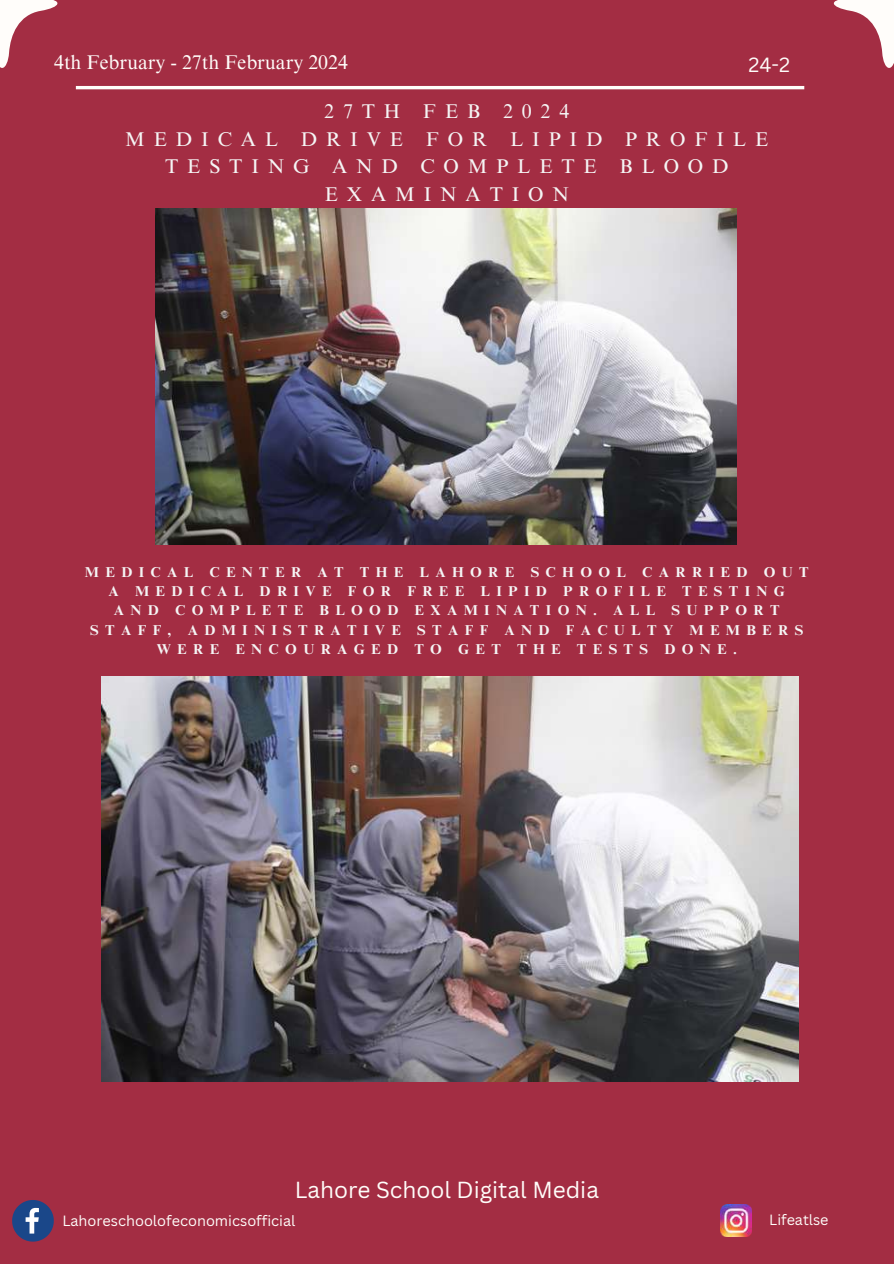
<style>
.page{position:relative;width:894px;height:1264px;background:#fff}
.page>*{position:absolute;margin:0;border:0;box-sizing:border-box;transform-origin:0 0}
.t1{font:22.65px "Canva Sans";color:#fffdfa}
.t2{font:19.95px/27.6px "Times NRMT Pro";letter-spacing:.445em;color:#f5f5f5;text-align:center}
.t3{font:19.95px "Canva Sans";color:#fffdfa}
.t4{font:19.8px "Times NRMT Pro";color:#fffdfa}
.t5{font:14.4px "Canva Sans";color:#fffdfa}
.t6{font:700 14.25px/19.2px "Times NRMT Pro";letter-spacing:.44em;color:#f5f5f5;text-align:center}
</style>
<div class="page">
<div style="left:0;top:0;width:893px;height:1263px;background:#a32d43"></div>
<hr style="left:76px;top:86px;width:728px;height:3px;background:#fffdfa">
<svg style="left:833px;top:0;width:60px;height:68px"></svg>
<svg style="left:0;top:0;width:58px;height:68px"></svg>
<svg style="left:12px;top:1200px;width:42px;height:41px"></svg>
<img style="left:720px;top:1204px;width:31px;height:32px">
<img style="left:102px;top:676px;width:696px;height:405px">
<img style="left:155px;top:209px;width:581px;height:335px">
<h3 class="t4" style="left:54px;top:55px;width:295px">4th February - 27th February 2024</h3>
<h2 class="t3" style="left:748px;top:51px;width:43px">24-2</h2>
<h2 class="t2" style="left:125px;top:100px;width:644px">27TH FEB 2024<br>MEDICAL DRIVE FOR LIPID PROFILE<br>TESTING AND COMPLETE BLOOD<br>EXAMINATION</h2>
<p class="t6" style="left:85px;top:564px;width:725px">MEDICAL CENTER AT THE LAHORE SCHOOL CARRIED OUT A MEDICAL DRIVE FOR FREE LIPID PROFILE TESTING AND COMPLETE BLOOD EXAMINATION. ALL SUPPORT STAFF, ADMINISTRATIVE STAFF AND FACULTY MEMBERS WERE ENCOURAGED TO GET THE TESTS DONE.</p>
<h1 class="t1" style="left:294px;top:1173px;width:305px">Lahore School Digital Media</h1>
<p class="t5" style="left:62px;top:1210px;width:234px">Lahoreschoolofeconomicsofficial</p>
<p class="t5" style="left:769px;top:1210px;width:61px">Lifeatlse</p>
</div>
